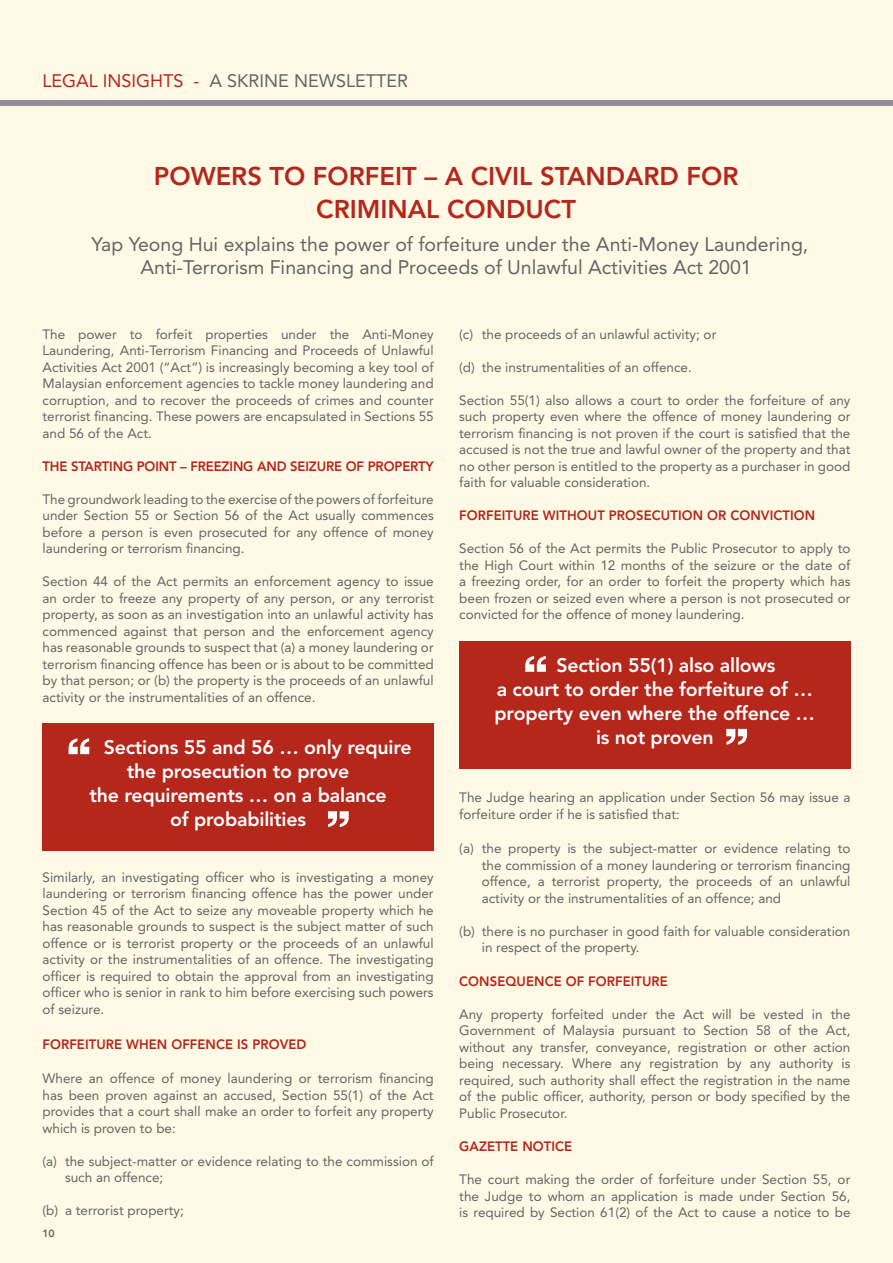
<style>
.page{position:relative;width:893px;height:1263px;background:#fff9e5}
.page>*{position:absolute;margin:0;border:0;box-sizing:border-box;transform-origin:0 0}
.t1{font:800 25.5px/33px "Avenir";color:#b5261b;text-align:center}
.t2{font:800 19.5px "Avenir";letter-spacing:-.01em;color:#fff}
.t3{font:19.5px/22.5px "Avenir";color:#636466;text-align:center}
.t4{font:18px "Avenir";color:#636466}
.t5{font:13.5px/16.5px "Avenir";color:#636466;text-align:justify}
.t6{font:800 13.5px "Avenir";letter-spacing:.005em;color:#b5261b}
.t7{font:800 10.5px "Avenir";color:#636466}
.s1{color:#b5261b}
</style>
<div class="page">
<div style="left:0;top:101px;width:893px;height:5px;background:#919195"></div>
<div style="left:459px;top:641px;width:391px;height:128px;background:#b5261b"></div>
<svg style="left:726px;top:729px;width:21px;height:16px"></svg>
<svg style="left:525px;top:656px;width:21px;height:16px"></svg>
<div style="left:43px;top:723px;width:391px;height:128px;background:#b5261b"></div>
<svg style="left:328px;top:811px;width:21px;height:16px"></svg>
<svg style="left:69px;top:738px;width:20px;height:16px"></svg>
<h3 class="t4" style="left:43px;top:71px;width:367px"><span class="s1">LEGAL INSIGHTS -</span> A SKRINE NEWSLETTER</h3>
<h1 class="t1" style="left:154px;top:160px;width:586px">POWERS TO FORFEIT – A CIVIL STANDARD FOR<br>CRIMINAL CONDUCT</h1>
<h2 class="t3" style="left:91px;top:233px;width:718px">Yap Yeong Hui explains the power of forfeiture under the Anti-Money Laundering,<br>Anti-Terrorism Financing and Proceeds of Unlawful Activities Act 2001</h2>
<p class="t5" style="left:43px;top:326px;width:393px">The power to forfeit properties under the Anti-Money Laundering, Anti-Terrorism Financing and Proceeds of Unlawful Activities Act 2001 (“Act”) is increasingly becoming a key tool of Malaysian enforcement agencies to tackle money laundering and corruption, and to recover the proceeds of crimes and counter terrorist financing. These powers are encapsulated in Sections 55 and 56 of the Act.</p>
<p class="t6" style="left:43px;top:458px;width:393px">THE STARTING POINT – FREEZING AND SEIZURE OF PROPERTY</p>
<p class="t5" style="left:43px;top:491px;width:393px">The groundwork leading to the exercise of the powers of forfeiture under Section 55 or Section 56 of the Act usually commences before a person is even prosecuted for any offence of money laundering or terrorism financing.</p>
<p class="t5" style="left:43px;top:573px;width:393px">Section 44 of the Act permits an enforcement agency to issue an order to freeze any property of any person, or any terrorist property, as soon as an investigation into an unlawful activity has commenced against that person and the enforcement agency has reasonable grounds to suspect that (a) a money laundering or terrorism financing offence has been or is about to be committed by that person; or (b) the property is the proceeds of an unlawful activity or the instrumentalities of an offence.</p>
<h2 class="t2" style="left:104px;top:736px;width:309px">Sections 55 and 56 … only require</h2>
<h2 class="t2" style="left:127px;top:760px;width:224px">the prosecution to prove</h2>
<h2 class="t2" style="left:90px;top:784px;width:299px">the requirements … on a balance</h2>
<h2 class="t2" style="left:170px;top:808px;width:137px">of probabilities</h2>
<p class="t5" style="left:43px;top:869px;width:393px">Similarly, an investigating officer who is investigating a money laundering or terrorism financing offence has the power under Section 45 of the Act to seize any moveable property which he has reasonable grounds to suspect is the subject matter of such offence or is terrorist property or the proceeds of an unlawful activity or the instrumentalities of an offence. The investigating officer is required to obtain the approval from an investigating officer who is senior in rank to him before exercising such powers of seizure.</p>
<p class="t6" style="left:43px;top:1036px;width:265px">FORFEITURE WHEN OFFENCE IS PROVED</p>
<p class="t5" style="left:43px;top:1070px;width:393px">Where an offence of money laundering or terrorism financing has been proven against an accused, Section 55(1) of the Act provides that a court shall make an order to forfeit any property which is proven to be:</p>
<p class="t5" style="left:65px;top:1153px;width:370px;text-indent:-22px">(a) the subject-matter or evidence relating to the commission of such an offence;</p>
<p class="t5" style="left:43px;top:1202px;width:143px">(b) a terrorist property;</p>
<p class="t7" style="left:42px;top:1227px;width:14px">10</p>
<p class="t5" style="left:459px;top:326px;width:259px">(c) the proceeds of an unlawful activity; or</p>
<p class="t5" style="left:459px;top:359px;width:234px">(d) the instrumentalities of an offence.</p>
<p class="t5" style="left:459px;top:392px;width:393px">Section 55(1) also allows a court to order the forfeiture of any such property even where the offence of money laundering or terrorism financing is not proven if the court is satisfied that the accused is not the true and lawful owner of the property and that no other person is entitled to the property as a purchaser in good faith for valuable consideration.</p>
<p class="t6" style="left:459px;top:508px;width:357px">FORFEITURE WITHOUT PROSECUTION OR CONVICTION</p>
<p class="t5" style="left:459px;top:540px;width:393px">Section 56 of the Act permits the Public Prosecutor to apply to the High Court within 12 months of the seizure or the date of a freezing order, for an order to forfeit the property which has been frozen or seized even where a person is not prosecuted or convicted for the offence of money laundering.</p>
<h2 class="t2" style="left:556px;top:654px;width:221px">Section 55(1) also allows</h2>
<h2 class="t2" style="left:497px;top:678px;width:318px">a court to order the forfeiture of …</h2>
<h2 class="t2" style="left:495px;top:702px;width:322px">property even where the offence …</h2>
<h2 class="t2" style="left:596px;top:726px;width:119px">is not proven</h2>
<p class="t5" style="left:459px;top:789px;width:393px">The Judge hearing an application under Section 56 may issue a forfeiture order if he is satisfied that:</p>
<p class="t5" style="left:482px;top:840px;width:370px;text-indent:-23px">(a) the property is the subject-matter or evidence relating to the commission of a money laundering or terrorism financing offence, a terrorist property, the proceeds of an unlawful activity or the instrumentalities of an offence; and</p>
<p class="t5" style="left:482px;top:923px;width:370px;text-indent:-23px">(b) there is no purchaser in good faith for valuable consideration in respect of the property.</p>
<p class="t6" style="left:459px;top:973px;width:210px">CONSEQUENCE OF FORFEITURE</p>
<p class="t5" style="left:459px;top:1006px;width:393px">Any property forfeited under the Act will be vested in the Government of Malaysia pursuant to Section 58 of the Act, without any transfer, conveyance, registration or other action being necessary. Where any registration by any authority is required, such authority shall effect the registration in the name of the public officer, authority, person or body specified by the Public Prosecutor.</p>
<p class="t6" style="left:459px;top:1138px;width:114px">GAZETTE NOTICE</p>
<p class="t5" style="left:459px;top:1171px;width:393px">The court making the order of forfeiture under Section 55, or the Judge to whom an application is made under Section 56, is required by Section 61(2) of the Act to cause a notice to be</p>
</div>
